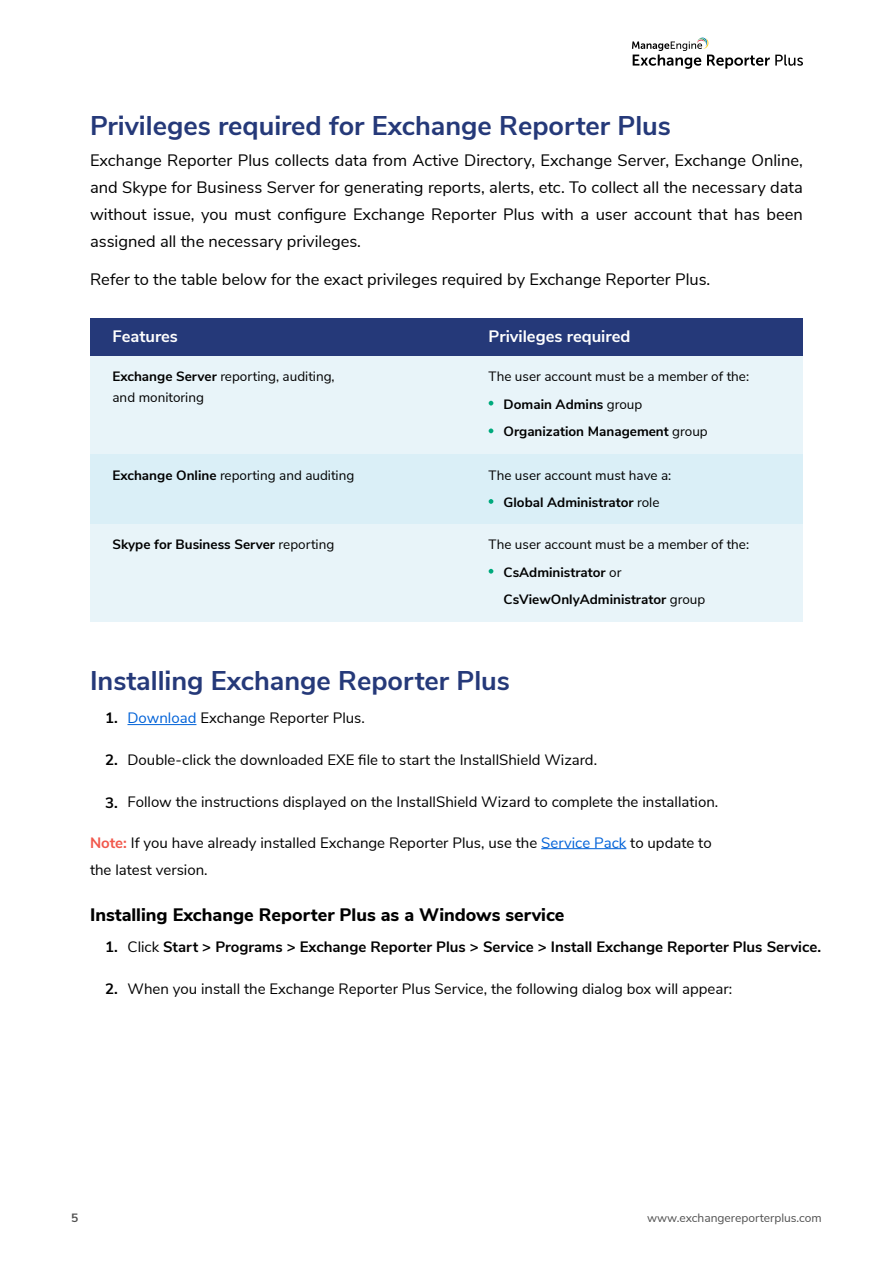
<style>
.page{position:relative;width:893px;height:1263px;background:#fff}
.page>*{position:absolute;margin:0;border:0;box-sizing:border-box;transform-origin:0 0}
.t1{font:700 27px "Nunito Sans";color:#253979}
.t2{font:800 18px "Nunito Sans";color:#000}
.t3{font:16.5px/27px "Nunito Sans";color:#000;text-align:justify}
.t4{font:700 16.5px "Nunito Sans";color:#fff}
.t5{font:15px/27px "Nunito Sans";color:#000}
.t6{font:700 15px "Nunito Sans";color:#000}
.t7{font:13.5px/27.2px "Nunito Sans";color:#000}
.t8{font:700 13.5px "Nunito Sans";color:#000}
.t9{font:12px "Nunito Sans";color:#515151}
.t10{font:700 12px "Nunito Sans";color:#515151}
.s1{font-weight:700}
.s2{font-weight:400}
.s3{color:#0062d8}
.s4{font-weight:700;color:#f1584c}
</style>
<div class="page">
<svg style="left:632px;top:37px;width:171px;height:32px"></svg>
<div style="left:90px;top:319px;width:713px;height:37px;background:#253979"></div>
<div style="left:90px;top:356px;width:713px;height:98px;background:#e8f4f9"></div>
<svg style="left:489px;top:401px;width:4px;height:4px"></svg>
<svg style="left:489px;top:428px;width:4px;height:5px"></svg>
<div style="left:90px;top:454px;width:713px;height:69px;background:#daeff7"></div>
<svg style="left:489px;top:499px;width:4px;height:5px"></svg>
<div style="left:90px;top:524px;width:713px;height:98px;background:#e8f4f9"></div>
<svg style="left:489px;top:569px;width:4px;height:5px"></svg>
<hr style="left:128px;top:724px;width:68px;height:1px;background:#0062d8">
<hr style="left:541px;top:848px;width:85px;height:1px;background:#0062d8">
<h1 class="t1" style="left:90px;top:106px;width:582px">Privileges required for Exchange Reporter Plus</h1>
<p class="t3" style="left:90px;top:146px;width:714px">Exchange Reporter Plus collects data from Active Directory, Exchange Server, Exchange Online, and Skype for Business Server for generating reports, alerts, etc. To collect all the necessary data without issue, you must configure Exchange Reporter Plus with a user account that has been assigned all the necessary privileges.</p>
<p class="t3" style="left:90px;top:265px;width:622px">Refer to the table below for the exact privileges required by Exchange Reporter Plus.</p>
<p class="t4" style="left:489px;top:324px;width:143px">Privileges required</p>
<p class="t4" style="left:112px;top:324px;width:67px">Features</p>
<p class="t7" style="left:112px;top:365px;width:224px;line-height:21px"><span class="s1">Exchange Server</span> reporting, auditing, and monitoring</p>
<p class="t7" style="left:504px;top:362px;width:247px;text-indent:-15px">The user account must be a member of the:<br><span class="s1">Domain Admins</span> group<br><span class="s1">Organization Management</span> group</p>
<p class="t7" style="left:112px;top:460px;width:243px"><span class="s1">Exchange Online</span> reporting and auditing</p>
<p class="t7" style="left:489px;top:460px;width:184px;text-align:center">The user account must have a:<br><span class="s1">Global Administrator</span> role</p>
<p class="t8" style="left:112px;top:535px;width:223px">Skype for Business Server <span class="s2">reporting</span></p>
<p class="t7" style="left:504px;top:530px;width:247px;text-indent:-15px">The user account must be a member of the:<br><span class="s1">CsAdministrator</span> or<br><span class="s1">CsViewOnlyAdministrator</span> group</p>
<h1 class="t1" style="left:90px;top:661px;width:422px">Installing Exchange Reporter Plus</h1>
<p class="t5" style="left:128px;top:704px;width:239px"><span class="s3">Download</span> Exchange Reporter Plus.</p>
<p class="t5" style="left:128px;top:746px;width:471px">Double-click the downloaded EXE file to start the InstallShield Wizard.</p>
<p class="t5" style="left:128px;top:788px;width:592px">Follow the instructions displayed on the InstallShield Wizard to complete the installation.</p>
<p class="t6" style="left:105px;top:707px;width:14px">1.</p>
<p class="t6" style="left:105px;top:749px;width:14px">2.</p>
<p class="t6" style="left:105px;top:792px;width:14px">3.</p>
<p class="t5" style="left:90px;top:828px;width:623px"><span class="s4">Note:</span> If you have already installed Exchange Reporter Plus, use the <span class="s3">Service Pack</span> to update to the latest version.</p>
<p class="t2" style="left:90px;top:901px;width:476px">Installing Exchange Reporter Plus as a Windows service</p>
<p class="t6" style="left:105px;top:936px;width:14px">1.</p>
<p class="t6" style="left:105px;top:978px;width:14px">2.</p>
<p class="t6" style="left:128px;top:936px;width:695px"><span class="s2">Click</span> Start &gt; Programs &gt; Exchange Reporter Plus &gt; Service &gt; Install Exchange Reporter Plus Service.</p>
<p class="t5" style="left:128px;top:974px;width:606px">When you install the Exchange Reporter Plus Service, the following dialog box will appear:</p>
<p class="t10" style="left:71px;top:1209px;width:9px">5</p>
<p class="t9" style="left:647px;top:1209px;width:176px">www.exchangereporterplus.com</p>
</div>
